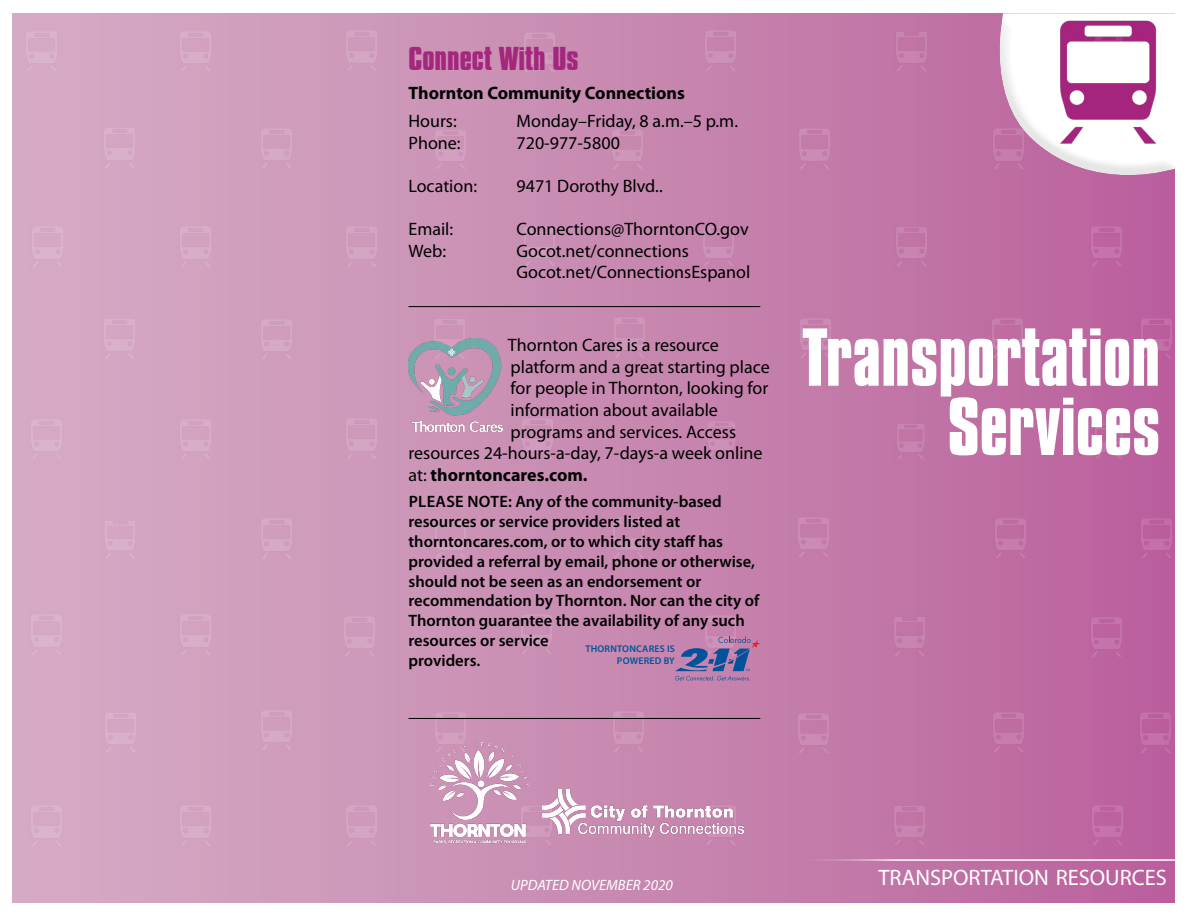
<style>
.page{position:relative;width:1188px;height:918px;background:#fff}
.page>*{position:absolute;margin:0;border:0;box-sizing:border-box;transform-origin:0 0}
.t1{font:700 70.65px/69.3px "Compacta BT";color:#fff;text-align:right}
.t2{font:700 28.5px "Compacta BT";color:#a4267d;scale:1.07 1}
.t3{font:22.35px "Myriad Pro";color:#fff}
.t4{font:18px/21.6px "Myriad Pro";color:#000}
.t5{font:700 18px "Myriad Pro";color:#000}
.t6{font:600 16.5px/19.8px "Myriad Pro";color:#000}
.t7{font:italic 15px "Myriad Pro";color:#fff}
.t8{font:600 9.75px/11.7px "Myriad Pro";letter-spacing:.02em;color:#00539b;text-align:right}
.s1{font-weight:400}
</style>
<div class="page">
<div style="left:13px;top:14px;width:1162px;height:889px;background:linear-gradient(to right,#d6afc6,#bb629d)"></div>
<div style="left:986px;top:4px;width:201px;height:173px;background:#000;opacity:.1"></div>
<img style="left:1056px;top:19px;width:105px;height:126px">
<img style="left:1095px;top:129px;width:34px;height:39px">
<img style="left:992px;top:129px;width:34px;height:39px">
<img style="left:798px;top:129px;width:34px;height:39px">
<img style="left:611px;top:129px;width:34px;height:40px">
<img style="left:434px;top:130px;width:34px;height:39px">
<img style="left:260px;top:128px;width:34px;height:40px">
<img style="left:102px;top:129px;width:34px;height:38px">
<img style="left:1094px;top:35px;width:30px;height:36px">
<img style="left:703px;top:31px;width:34px;height:39px">
<img style="left:522px;top:32px;width:34px;height:40px">
<img style="left:344px;top:31px;width:34px;height:39px">
<img style="left:179px;top:31px;width:34px;height:40px">
<img style="left:25px;top:31px;width:34px;height:40px">
<img style="left:894px;top:32px;width:34px;height:38px">
<img style="left:1140px;top:319px;width:34px;height:39px">
<img style="left:990px;top:318px;width:34px;height:40px">
<img style="left:798px;top:318px;width:34px;height:40px">
<img style="left:613px;top:318px;width:34px;height:39px">
<img style="left:432px;top:320px;width:34px;height:19px">
<img style="left:260px;top:319px;width:34px;height:40px">
<img style="left:102px;top:320px;width:34px;height:38px">
<img style="left:1089px;top:226px;width:34px;height:40px">
<img style="left:702px;top:226px;width:34px;height:40px">
<img style="left:522px;top:226px;width:34px;height:40px">
<img style="left:344px;top:227px;width:34px;height:39px">
<img style="left:179px;top:227px;width:34px;height:39px">
<img style="left:31px;top:227px;width:34px;height:39px">
<img style="left:894px;top:228px;width:34px;height:38px">
<img style="left:1140px;top:519px;width:34px;height:39px">
<img style="left:993px;top:518px;width:34px;height:40px">
<img style="left:797px;top:517px;width:34px;height:40px">
<img style="left:611px;top:518px;width:34px;height:39px">
<img style="left:434px;top:520px;width:34px;height:38px">
<img style="left:260px;top:519px;width:34px;height:39px">
<img style="left:104px;top:521px;width:32px;height:37px">
<img style="left:1094px;top:423px;width:30px;height:35px">
<img style="left:706px;top:422px;width:30px;height:35px">
<img style="left:520px;top:419px;width:34px;height:39px">
<img style="left:345px;top:419px;width:34px;height:39px">
<img style="left:179px;top:419px;width:34px;height:40px">
<img style="left:29px;top:419px;width:34px;height:40px">
<img style="left:896px;top:425px;width:30px;height:33px">
<img style="left:1138px;top:713px;width:34px;height:39px">
<img style="left:992px;top:712px;width:34px;height:40px">
<img style="left:797px;top:713px;width:34px;height:39px">
<img style="left:611px;top:712px;width:34px;height:39px">
<img style="left:434px;top:712px;width:34px;height:30px">
<img style="left:260px;top:710px;width:34px;height:39px">
<img style="left:104px;top:714px;width:34px;height:38px">
<img style="left:1089px;top:617px;width:34px;height:40px">
<img style="left:703px;top:616px;width:34px;height:20px">
<img style="left:519px;top:614px;width:34px;height:40px">
<img style="left:343px;top:616px;width:34px;height:40px">
<img style="left:179px;top:615px;width:34px;height:39px">
<img style="left:29px;top:615px;width:34px;height:39px">
<img style="left:893px;top:617px;width:34px;height:38px">
<img style="left:1091px;top:805px;width:34px;height:40px">
<img style="left:703px;top:836px;width:34px;height:9px">
<img style="left:520px;top:807px;width:34px;height:38px">
<img style="left:344px;top:806px;width:34px;height:39px">
<img style="left:179px;top:806px;width:34px;height:39px">
<img style="left:29px;top:806px;width:34px;height:39px">
<img style="left:893px;top:807px;width:34px;height:38px">
<hr style="left:788px;top:859px;width:400px;height:2px;background:#fff">
<img style="left:431px;top:742px;width:97px;height:101px">
<img style="left:409px;top:339px;width:94px;height:96px">
<hr style="left:409px;top:306px;width:351px;height:1px;background:#000">
<svg style="left:675px;top:636px;width:85px;height:45px;background:#9276a8"></svg>
<img style="left:542px;top:789px;width:202px;height:47px">
<hr style="left:409px;top:718px;width:351px;height:1px;background:#000">
<h2 class="t2" style="left:409px;top:42px;width:161px">Connect With Us</h2>
<p class="t5" style="left:409px;top:82px;width:278px">Thornton Community Connections</p>
<p class="t4" style="left:409px;top:110px;width:50px">Hours:</p>
<p class="t4" style="left:517px;top:110px;width:223px">Monday–Friday, 8 a.m.–5 p.m.</p>
<p class="t4" style="left:409px;top:132px;width:54px">Phone:</p>
<p class="t4" style="left:517px;top:132px;width:105px">720-977-5800</p>
<p class="t4" style="left:409px;top:175px;width:70px">Location:</p>
<p class="t4" style="left:517px;top:175px;width:148px">9471 Dorothy Blvd..</p>
<p class="t4" style="left:409px;top:218px;width:46px">Email:</p>
<p class="t4" style="left:517px;top:218px;width:234px">Connections@ThorntonCO.gov</p>
<p class="t4" style="left:409px;top:240px;width:39px">Web:</p>
<p class="t4" style="left:517px;top:240px;width:235px">Gocot.net/connections<br>Gocot.net/ConnectionsEspanol</p>
<p class="t4" style="left:508px;top:335px;width:212px">Thornton Cares is a resource</p>
<p class="t4" style="left:511px;top:356px;width:261px">platform and a great starting place</p>
<p class="t4" style="left:511px;top:378px;width:259px">for people in Thornton, looking for</p>
<p class="t4" style="left:511px;top:399px;width:209px">information about available</p>
<p class="t4" style="left:511px;top:421px;width:227px">programs and services. Access</p>
<p class="t4" style="left:409px;top:443px;width:356px">resources 24-hours-a-day, 7-days-a week online</p>
<p class="t5" style="left:409px;top:465px;width:181px"><span class="s1">at:</span> thorntoncares.com.</p>
<p class="t6" style="left:409px;top:492px;width:352px">PLEASE NOTE: Any of the community-based resources or service providers listed at thorntoncares.com, or to which city staff has provided a referral by email, phone or otherwise, should not be seen as an endorsement or recommendation by Thornton. Nor can the city of Thornton guarantee the availability of any such resources or service<br>providers.</p>
<p class="t8" style="left:585px;top:643px;width:91px">THORNTONCARES IS<br>POWERED BY</p>
<h1 class="t1" style="left:802px;top:324px;width:360px">Transportation<br>Services</h1>
<p class="t7" style="left:511px;top:877px;width:163px">UPDATED NOVEMBER 2020</p>
<p class="t3" style="left:878px;top:866px;width:290px">TRANSPORTATION RESOURCES</p>
</div>
